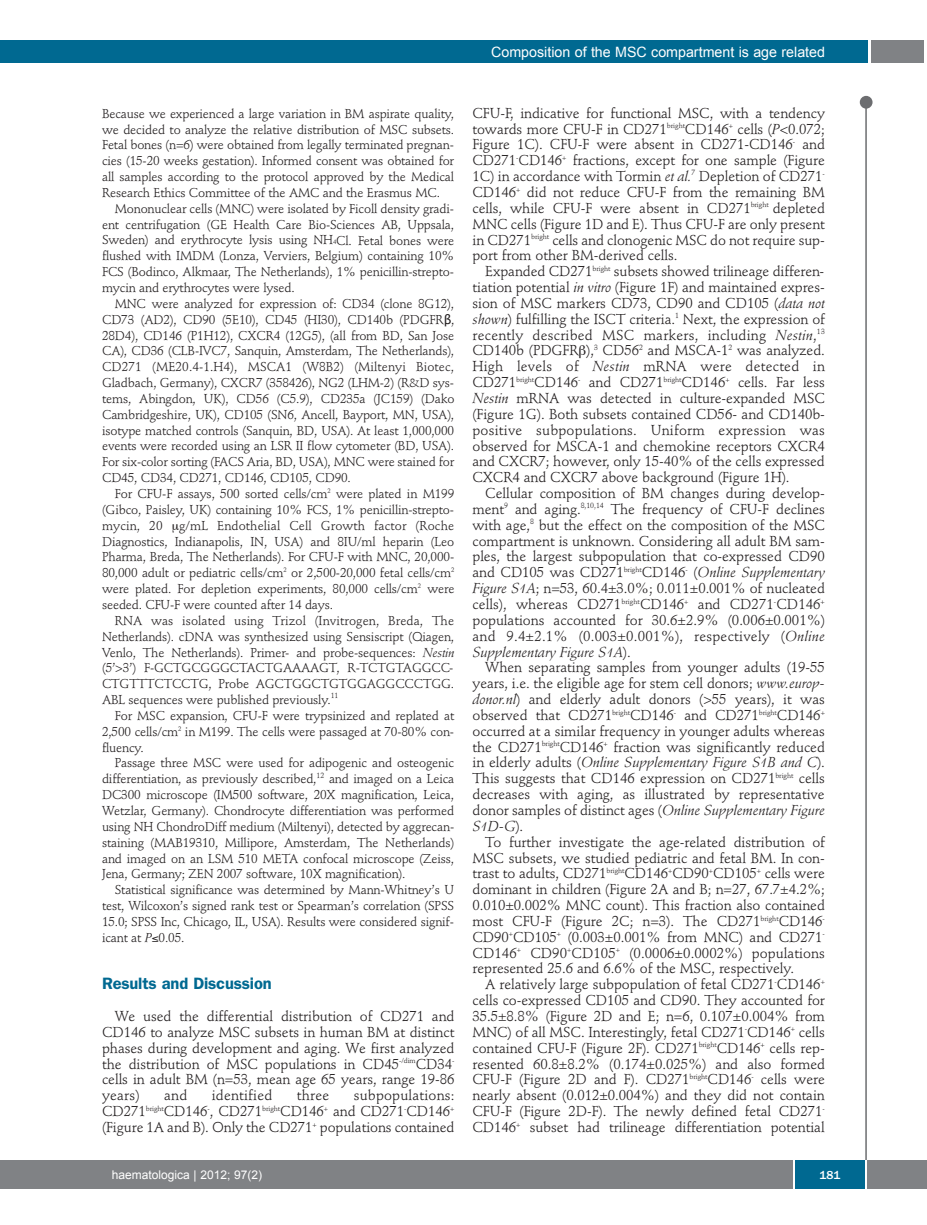
<style>
.page{position:relative;width:927px;height:1225px;background:#fff}
.page>*{position:absolute;margin:0;border:0;box-sizing:border-box;transform-origin:0 0}
.t1{font:600 16.5px "Franklin Gothic";letter-spacing:-.01em;color:#006991}
.t2{font:14.25px/15.9px "Stempel Schneidler";letter-spacing:-.005em;color:#231f20;text-align:justify}
.t3{font:14.25px "Arial";color:#fff}
.t4{font:14.25px "Stempel Schneidler";letter-spacing:.015em;color:#231f20}
.t5{font:12.75px/15.9px "Stempel Schneidler";letter-spacing:-.015em;color:#231f20;text-align:justify}
.t6{font:12px "Arial";color:#fff}
.t7{font:500 12px "Franklin Gothic";color:#fff}
.s1{font-size:6.3px}
.s2{font-family:"Lucida Grande"}
.s3{font-style:italic}
</style>
<div class="page">
<div style="left:860px;top:96px;width:12px;height:13px;background:#6c6d70;border-radius:50%"></div>
<hr style="left:865px;top:98px;width:2px;height:1062px;background:#6c6d70">
<div style="left:871px;top:40px;width:52px;height:22px;background:#808285"></div>
<div style="left:18px;top:40px;width:849px;height:22px;background:#006991"></div>
<div style="left:17px;top:1160px;width:910px;height:28px;background:#808285"></div>
<div style="left:795px;top:1160px;width:70px;height:28px;background:#006991"></div>
<hr style="left:793px;top:1160px;width:2px;height:28px;background:#fff">
<hr style="left:865px;top:1160px;width:2px;height:28px;background:#fff">
<div style="left:0;top:40px;width:19px;height:22px;background:#006991"></div>
<div style="left:0;top:1160px;width:18px;height:28px;background:#808285"></div>
<p class="t3" style="left:491px;top:44px;width:335px">Composition of the MSC compartment is age related</p>
<p class="t5" style="left:102px;top:107px;width:354px">Because we experienced a large variation in BM aspirate quality, we decided to analyze the relative distribution of MSC subsets.<br>Fetal bones (n=6) were obtained from legally terminated pregnan&shy;cies (15-20 weeks gestation). Informed consent was obtained for all samples according to the protocol approved by the Medical Research Ethics Committee of the AMC and the Erasmus MC.</p>
<p class="t5" style="left:102px;top:202px;width:354px;text-indent:13px">Mononuclear cells (MNC) were isolated by Ficoll density gradi&shy;ent centrifugation (GE Health Care Bio-Sciences AB, Uppsala, Sweden) and erythrocyte lysis using NH<span class="s1">4</span>Cl. Fetal bones were flushed with IMDM (Lonza, Verviers, Belgium) containing 10% FCS (Bodinco, Alkmaar, The Netherlands), 1% penicillin-strepto&shy;mycin and erythrocytes were lysed.</p>
<p class="t5" style="left:102px;top:297px;width:354px;text-indent:13px">MNC were analyzed for expression of: CD34 (clone 8G12), CD73 (AD2), CD90 (5E10), CD45 (HI30), CD140b (PDGFR<span class="s2">β</span>, 28D4), CD146 (P1H12), CXCR4 (12G5), (all from BD, San Jose CA), CD36 (CLB-IVC7, Sanquin, Amsterdam, The Netherlands), CD271 (ME20.4-1.H4), MSCA1 (W8B2) (Miltenyi Biotec, Gladbach, Germany), CXCR7 (358426), NG2 (LHM-2) (R&amp;D sys&shy;tems, Abingdon, UK), CD56 (C5.9), CD235a (JC159) (Dako Cambridgeshire, UK), CD105 (SN6, Ancell, Bayport, MN, USA), isotype matched controls (Sanquin, BD, USA). At least 1,000,000 events were recorded using an LSR II flow cytometer (BD, USA).<br>For six-color sorting (FACS Aria, BD, USA), MNC were stained for CD45, CD34, CD271, CD146, CD105, CD90.</p>
<p class="t5" style="left:102px;top:487px;width:354px;text-indent:13px">For CFU-F assays, 500 sorted cells/cm<sup>2</sup> were plated in M199 (Gibco, Paisley, UK) containing 10% FCS, 1% penicillin-strepto&shy;mycin, 20</p>
<p class="t5" style="left:102px;top:518px;width:354px;text-indent:77px">g/mL Endothelial Cell Growth factor (Roche Diagnostics, Indianapolis, IN, USA) and 8IU/ml heparin (Leo Pharma, Breda, The Netherlands). For CFU-F with MNC, 20,000- 80,000 adult or pediatric cells/cm<sup>2</sup> or 2,500-20,000 fetal cells/cm<sup>2 </sup>were plated. For depletion experiments, 80,000 cells/cm<sup>2</sup> were seeded. CFU-F were counted after 14 days.</p>
<p class="t5" style="left:102px;top:614px;width:354px;text-indent:13px">RNA was isolated using Trizol (Invitrogen, Breda, The Netherlands). cDNA was synthesized using Sensiscript (Qiagen, Venlo, The Netherlands). Primer- and probe-sequences: <span class="s3">Nestin </span>(5’&gt;3’) F-GCTGCGGGCTACTGAAAAGT, R-TCTGTAGGCC-CTGTTTCTCCTG, Probe AGCTGGCTGTGGAGGCCCTGG.<br>ABL sequences were published previously.<sup>11</sup></p>
<p class="t5" style="left:102px;top:709px;width:354px;text-indent:13px">For MSC expansion, CFU-F were trypsinized and replated at 2,500 cells/cm<sup>2</sup> in M199. The cells were passaged at 70-80% con&shy;fluency.</p>
<p class="t5" style="left:102px;top:756px;width:354px;text-indent:13px">Passage three MSC were used for adipogenic and osteogenic differentiation, as previously described,<sup>12</sup> and imaged on a Leica DC300 microscope (IM500 software, 20X magnification, Leica, Wetzlar, Germany). Chondrocyte differentiation was performed using NH ChondroDiff medium (Miltenyi), detected by aggrecan&shy;staining (MAB19310, Millipore, Amsterdam, The Netherlands) and imaged on an LSM 510 META confocal microscope (Zeiss, Jena, Germany; ZEN 2007 software, 10X magnification).</p>
<p class="t5" style="left:102px;top:883px;width:354px;text-indent:13px">Statistical significance was determined by Mann-Whitney’s U test, Wilcoxon’s signed rank test or Spearman’s correlation (SPSS 15.0; SPSS Inc, Chicago, IL, USA). Results were considered signif&shy;icant at <span class="s3">P</span>≤0.05.</p>
<p class="t1" style="left:102px;top:978px;width:171px">Results and Discussion</p>
<p class="t2" style="left:102px;top:1009px;width:354px;text-indent:13px">We used the differential distribution of CD271 and CD146 to analyze MSC subsets in human BM at distinct phases during development and aging. We first analyzed the distribution of MSC populations in CD45<sup>-/dim</sup>CD34<sup>- </sup>cells in adult BM (n=53, mean age 65 years, range 19-86 years)</p>
<p class="t2" style="left:102px;top:1088px;width:354px;text-indent:252px">subpopulations:<br>CD271<sup>bright</sup>CD146<sup>-</sup>, CD271<sup>bright</sup>CD146<sup>+</sup> and CD271<sup>-</sup>CD146<sup>+ </sup>(Figure 1A and B). Only the CD271<sup>+</sup> populations contained</p>
<p class="t2" style="left:164px;top:1088px;width:25px">and</p>
<p class="t4" style="left:212px;top:1089px;width:62px">identified</p>
<p class="t2" style="left:297px;top:1088px;width:34px">three</p>
<p class="t2" style="left:472px;top:106px;width:354px">CFU-F, indicative for functional MSC, with a tendency towards more CFU-F in CD271<sup>bright</sup>CD146<sup>+</sup> cells (<span class="s3">P</span>&lt;0.072; Figure 1C). CFU-F were absent in CD271-CD146<sup>-</sup> and CD271<sup>-</sup>CD146<sup>+</sup> fractions, except for one sample (Figure 1C) in accordance with Tormin <span class="s3">et al.</span><sup>7</sup> Depletion of CD271<sup>- </sup>CD146<sup>+</sup> did not reduce CFU-F from the remaining BM cells, while CFU-F were absent in CD271<sup>bright</sup> depleted MNC cells (Figure 1D and E). Thus CFU-F are only present in CD271<sup>bright</sup> cells and clonogenic MSC do not require sup&shy;port from other BM-derived cells.</p>
<p class="t2" style="left:472px;top:265px;width:354px;text-indent:13px">Expanded CD271<sup>bright</sup> subsets showed trilineage differen&shy;tiation potential <span class="s3">in vitro</span> (Figure 1F) and maintained expres&shy;sion of MSC markers CD73, CD90 and CD105 (<span class="s3">data not shown</span>) fulfilling the ISCT criteria.<sup>1</sup> Next, the expression of recently described MSC markers, including <span class="s3">Nestin</span>,<sup>13<br></sup>CD140b (PDGFR ),<sup>3</sup> CD56<sup>2</sup> and MSCA-1<sup>2</sup> was analyzed.<br>High levels of <span class="s3">Nestin</span> mRNA were detected in CD271<sup>bright</sup>CD146<sup>-</sup> and CD271<sup>bright</sup>CD146<sup>+</sup> cells. Far less <span class="s3">Nestin</span> mRNA was detected in culture-expanded MSC (Figure 1G). Both subsets contained CD56- and CD140b&shy;positive subpopulations. Uniform expression was observed for MSCA-1 and chemokine receptors CXCR4 and CXCR7; however, only 15-40% of the cells expressed CXCR4 and CXCR7 above background (Figure 1H).</p>
<p class="t2" style="left:472px;top:486px;width:354px;text-indent:13px">Cellular composition of BM changes during develop&shy;ment<sup>9</sup> and aging.<sup>8,10,14</sup> The frequency of CFU-F declines with age,<sup>8</sup> but the effect on the composition of the MSC compartment is unknown. Considering all adult BM sam&shy;ples, the largest subpopulation that co-expressed CD90 and CD105 was CD271<sup>bright</sup>CD146<sup>-</sup> (<span class="s3">Online Supplementary Figure S1A</span>; n=53, 60.4±3.0%; 0.011±0.001% of nucleated cells), whereas CD271<sup>bright</sup>CD146<sup>+</sup> and CD271<sup>-</sup>CD146<sup>+ </sup>populations accounted for 30.6±2.9% (0.006±0.001%) and 9.4±2.1% (0.003±0.001%), respectively (<span class="s3">Online Supplementary Figure S1A</span>).</p>
<p class="t2" style="left:472px;top:661px;width:354px;text-indent:13px">When separating samples from younger adults (19-55 years, i.e. the eligible age for stem cell donors; <span class="s3">www.europ&shy;donor.nl</span>) and elderly adult donors (&gt;55 years), it was observed that CD271<sup>bright</sup>CD146<sup>-</sup> and CD271<sup>bright</sup>CD146<sup>+ </sup>occurred at a similar frequency in younger adults whereas the CD271<sup>bright</sup>CD146<sup>+</sup> fraction was significantly reduced in elderly adults (<span class="s3">Online Supplementary Figure S1B and C</span>).<br>This suggests that CD146 expression on CD271<sup>bright</sup> cells decreases with aging, as illustrated by representative donor samples of distinct ages (<span class="s3">Online Supplementary Figure S1D-G</span>).</p>
<p class="t2" style="left:472px;top:835px;width:354px;text-indent:13px">To further investigate the age-related distribution of MSC subsets, we studied pediatric and fetal BM. In con&shy;trast to adults, CD271<sup>bright</sup>CD146<sup>+</sup>CD90<sup>+</sup>CD105<sup>+</sup> cells were dominant in children (Figure 2A and B; n=27, 67.7±4.2%; 0.010±0.002% MNC count). This fraction also contained most CFU-F (Figure 2C; n=3). The CD271<sup>bright</sup>CD146<sup>- </sup>CD90<sup>+</sup>CD105<sup>+</sup> (0.003±0.001% from MNC) and CD271<sup>- </sup>CD146<sup>+</sup> CD90<sup>+</sup>CD105<sup>+</sup> (0.0006±0.0002%) populations represented 25.6 and 6.6% of the MSC, respectively.</p>
<p class="t2" style="left:472px;top:978px;width:354px;text-indent:13px">A relatively large subpopulation of fetal CD271<sup>-</sup>CD146<sup>+ </sup>cells co-expressed CD105 and CD90. They accounted for 35.5±8.8% (Figure 2D and E; n=6, 0.107±0.004% from MNC) of all MSC. Interestingly, fetal CD271<sup>-</sup>CD146<sup>+</sup> cells contained CFU-F (Figure 2F). CD271<sup>bright</sup>CD146<sup>+</sup> cells rep&shy;resented 60.8±8.2% (0.174±0.025%) and also formed CFU-F (Figure 2D and F). CD271<sup>bright</sup>CD146<sup>-</sup> cells were nearly absent (0.012±0.004%) and they did not contain CFU-F (Figure 2D-F). The newly defined fetal CD271<sup>- </sup>CD146<sup>+</sup> subset had trilineage differentiation potential</p>
<p class="t6" style="left:112px;top:1168px;width:152px">haematologica | 2012; 97(2)</p>
<p class="t7" style="left:819px;top:1171px;width:23px">181</p>
</div>
